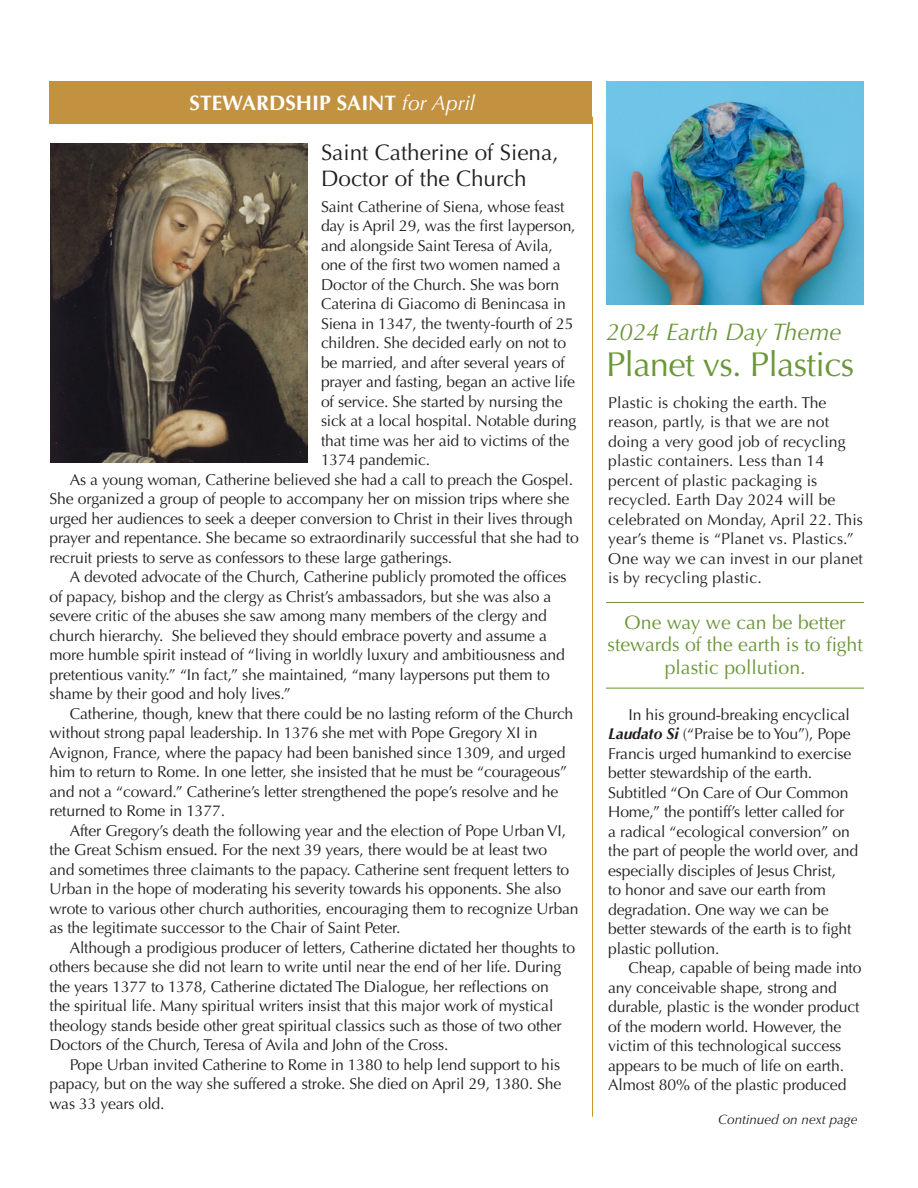
<style>
.page{position:relative;width:918px;height:1188px;background:#fff}
.page>*{position:absolute;margin:0;border:0;box-sizing:border-box;transform-origin:0 0}
.t1{font:34.5px "Optima";letter-spacing:-.02em;color:#6b9739}
.t2{font:italic 24px "Optima";color:#6b9739}
.No_Spacing{font:22.5px/25.5px "Optima";color:#231f20}
.t3{font:700 21px "Optima";color:#fff}
.Proposal{font:19.5px/22.5px "Optima";color:#6b9739;text-align:center}
.No_Spacing-2{font:15.75px/19.5px "Optima";letter-spacing:-.01em;color:#231f20}
.No_Spacing-3{font:15.75px/19.5px "Optima";letter-spacing:.01em;color:#231f20}
.t4{font:italic 13.5px "Optima";color:#231f20}
.s1{font-weight:400;font-style:italic}
.s2{font-weight:700;font-style:italic}
</style>
<div class="page">
<div style="left:50px;top:81px;width:542px;height:43px;background:#c39241"></div>
<img style="left:50px;top:144px;width:258px;height:318px">
<hr style="left:592px;top:117px;width:1px;height:1000px;background:#cd9522">
<hr style="left:606px;top:688px;width:258px;height:1px;background:#6b9739">
<img style="left:606px;top:81px;width:258px;height:224px">
<hr style="left:606px;top:602px;width:258px;height:1px;background:#6b9739">
<p class="t3" style="left:190px;top:91px;width:287px">STEWARDSHIP SAINT <span class="s1">for April</span></p>
<p class="No_Spacing" style="left:321px;top:140px;width:239px">Saint Catherine of Siena,<br>Doctor of the Church</p>
<p class="No_Spacing-2" style="left:321px;top:197px;width:257px">Saint Catherine of Siena, whose feast day is April 29, was the first layperson, and alongside Saint Teresa of Avila, one of the first two women named a Doctor of the Church. She was born Caterina di Giacomo di Benincasa in Siena in 1347, the twenty-fourth of 25 children. She decided early on not to be married, and after several years of prayer and fasting, began an active life of service. She started by nursing the sick at a local hospital. Notable during that time was her aid to victims of the 1374 pandemic.</p>
<p class="No_Spacing-2" style="left:50px;top:470px;width:531px;text-indent:20px">As a young woman, Catherine believed she had a call to preach the Gospel.<br>She organized a group of people to accompany her on mission trips where she urged her audiences to seek a deeper conversion to Christ in their lives through prayer and repentance. She became so extraordinarily successful that she had to recruit priests to serve as confessors to these large gatherings.</p>
<p class="No_Spacing-2" style="left:50px;top:567px;width:519px;text-indent:20px">A devoted advocate of the Church, Catherine publicly promoted the offices of papacy, bishop and the clergy as Christ’s ambassadors, but she was also a severe critic of the abuses she saw among many members of the clergy and church hierarchy. She believed they should embrace poverty and assume a more humble spirit instead of “living in worldly luxury and ambitiousness and pretentious vanity.” “In fact,” she maintained, “many laypersons put them to shame by their good and holy lives.”</p>
<p class="No_Spacing-2" style="left:50px;top:704px;width:525px;text-indent:20px">Catherine, though, knew that there could be no lasting reform of the Church without strong papal leadership. In 1376 she met with Pope Gregory XI in Avignon, France, where the papacy had been banished since 1309, and urged him to return to Rome. In one letter, she insisted that he must be “courageous” and not a “coward.” Catherine’s letter strengthened the pope’s resolve and he returned to Rome in 1377.</p>
<p class="No_Spacing-2" style="left:50px;top:821px;width:531px;text-indent:20px">After Gregory’s death the following year and the election of Pope Urban VI, the Great Schism ensued. For the next 39 years, there would be at least two<br>and sometimes three claimants to the papacy. Catherine sent frequent letters to Urban in the hope of moderating his severity towards his opponents. She also wrote to various other church authorities, encouraging them to recognize Urban as the legitimate successor to the Chair of Saint Peter.</p>
<p class="No_Spacing-2" style="left:50px;top:938px;width:527px;text-indent:20px">Although a prodigious producer of letters, Catherine dictated her thoughts to others because she did not learn to write until near the end of her life. During the years 1377 to 1378, Catherine dictated The Dialogue, her reflections on<br>the spiritual life. Many spiritual writers insist that this major work of mystical theology stands beside other great spiritual classics such as those of two other Doctors of the Church, Teresa of Avila and John of the Cross.</p>
<p class="No_Spacing-2" style="left:50px;top:1055px;width:513px;text-align:justify;text-indent:20px">Pope Urban invited Catherine to Rome in 1380 to help lend support to his papacy, but on the way she suffered a stroke. She died on April 29, 1380. She was 33 years old.</p>
<p class="t2" style="left:606px;top:318px;width:237px">2024 Earth Day Theme</p>
<p class="t1" style="left:606px;top:344px;width:250px">Planet vs. Plastics</p>
<p class="No_Spacing-3" style="left:608px;top:393px;width:256px">Plastic is choking the earth. The reason, partly, is that we are not doing a very good job of recycling plastic containers. Less than 14 percent of plastic packaging is recycled. Earth Day 2024 will be celebrated on Monday, April 22. This year’s theme is “Planet vs. Plastics.”<br>One way we can invest in our planet is by recycling plastic.</p>
<p class="Proposal" style="left:607px;top:611px;width:257px">One way we can be better stewards of the earth is to fight plastic pollution.</p>
<p class="No_Spacing-2" style="left:608px;top:705px;width:251px;text-indent:20px">In his ground-breaking encyclical <span class="s2">Laudato Si</span> (“Praise be to You”), Pope Francis urged humankind to exercise better stewardship of the earth.<br>Subtitled “On Care of Our Common Home,” the pontiff’s letter called for<br>a radical “ecological conversion” on the part of people the world over, and especially disciples of Jesus Christ,<br>to honor and save our earth from degradation. One way we can be better stewards of the earth is to fight plastic pollution.</p>
<p class="No_Spacing-2" style="left:608px;top:958px;width:255px;text-indent:20px">Cheap, capable of being made into any conceivable shape, strong and durable, plastic is the wonder product of the modern world. However, the victim of this technological success appears to be much of life on earth.<br>Almost 80% of the plastic produced</p>
<p class="t4" style="left:718px;top:1111px;width:141px">Continued on next page</p>
</div>
